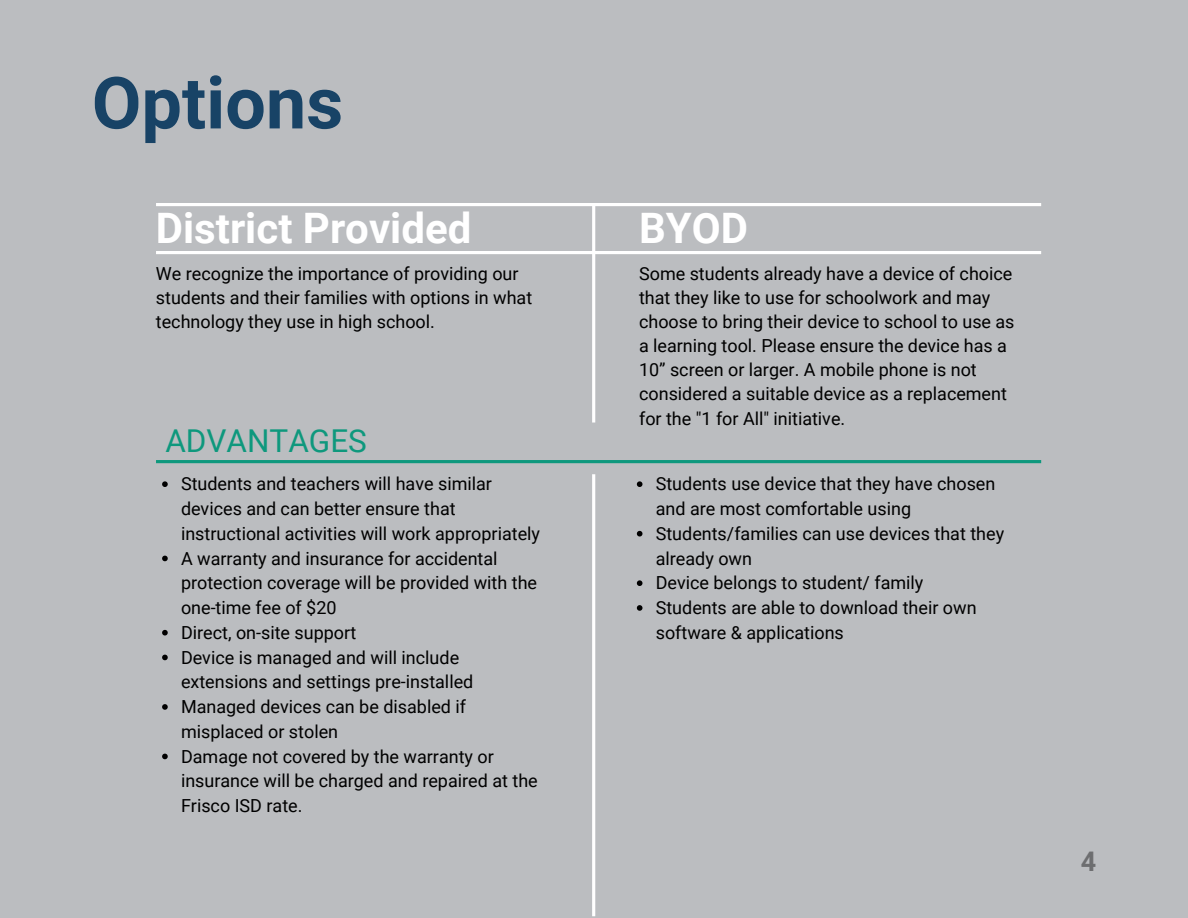
<style>
.page{position:relative;width:1188px;height:918px;background:#bbbdc0}
.page>*{position:absolute;margin:0;border:0;box-sizing:border-box;transform-origin:0 0}
.t1{font:700 72px "Roboto";color:#184366}
.t2{font:700 42px "Roboto";color:#fff}
.t3{font:31.5px "Roboto";color:#0e987d}
.t4{font:700 27px "Roboto";color:#6d6e70}
.t5{font:18px/24.8px "Roboto";color:#000}
</style>
<div class="page">
<svg style="left:592px;top:474px;width:3px;height:442px"></svg>
<hr style="left:156px;top:460px;width:885px;height:3px;background:#0e987d">
<svg style="left:156px;top:203px;width:885px;height:220px"></svg>
<svg style="left:162px;top:481px;width:6px;height:6px"></svg>
<svg style="left:162px;top:556px;width:6px;height:5px"></svg>
<svg style="left:162px;top:630px;width:6px;height:6px"></svg>
<svg style="left:162px;top:655px;width:6px;height:5px"></svg>
<svg style="left:162px;top:704px;width:6px;height:6px"></svg>
<svg style="left:162px;top:754px;width:6px;height:5px"></svg>
<svg style="left:637px;top:481px;width:5px;height:6px"></svg>
<svg style="left:637px;top:531px;width:5px;height:6px"></svg>
<svg style="left:637px;top:580px;width:5px;height:6px"></svg>
<svg style="left:637px;top:605px;width:5px;height:6px"></svg>
<h1 class="t1" style="left:92px;top:62px;width:253px">Options</h1>
<h2 class="t2" style="left:156px;top:204px;width:317px">District Provided</h2>
<p class="t5" style="left:156px;top:261px;width:378px;line-height:24.2px">We recognize the importance of providing our students and their families with options in what technology they use in high school.</p>
<h3 class="t3" style="left:165px;top:423px;width:203px">ADVANTAGES</h3>
<h2 class="t2" style="left:639px;top:204px;width:110px">BYOD</h2>
<p class="t5" style="left:639px;top:261px;width:377px;line-height:24.2px">Some students already have a device of choice that they like to use for schoolwork and may choose to bring their device to school to use as a learning tool. Please ensure the device has a 10” screen or larger. A mobile phone is not considered a suitable device as a replacement for the "1 for All" initiative.</p>
<p class="t5" style="left:181px;top:472px;width:361px">Students and teachers will have similar devices and can better ensure that instructional activities will work appropriately A warranty and insurance for accidental protection coverage will be provided with the one-time fee of $20<br>Direct, on-site support<br>Device is managed and will include extensions and settings pre-installed Managed devices can be disabled if misplaced or stolen<br>Damage not covered by the warranty or insurance will be charged and repaired at the Frisco ISD rate.</p>
<p class="t5" style="left:656px;top:472px;width:350px">Students use device that they have chosen and are most comfortable using<br>Students/families can use devices that they already own<br>Device belongs to student/ family<br>Students are able to download their own software &amp; applications</p>
<h3 class="t4" style="left:1081px;top:846px;width:17px">4</h3>
</div>
